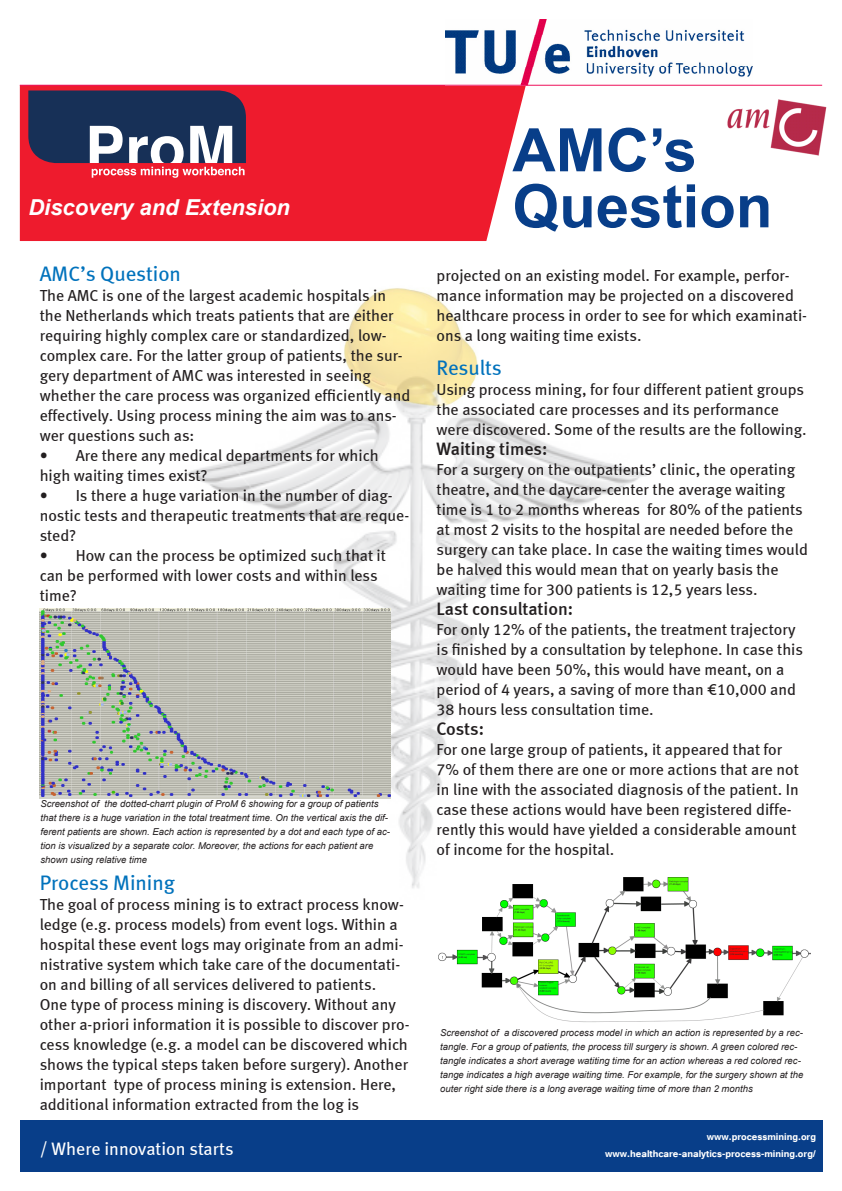
<style>
.page{position:relative;width:842px;height:1191px;background:#fff}
.page>*{position:absolute;margin:0;border:0;box-sizing:border-box;transform-origin:0 0}
.Bovenregel{font:700 60px "Arial";color:#083e89}
.Bovenregel-2{font:italic 700 22px "Arial";color:#fff}
.Kopregel{font:21px "TUE Meta";color:#0072bc}
.Voetnoot{font:500 18px "TUE Meta";color:#231f20}
.Faculteitsnaam{font:18px "TUE Meta";color:#fff}
.Bodytekst{font:16px/20px "TUE Meta";color:#231f20}
.Voetnoot-2{font:16px/20px "TUE Meta";color:#231f20}
.Faculteitsnaam-2{font:700 12px "Tunga";color:#fff}
.Fotobijschrift{font:italic 9.5px/14px "Arial";color:#231f20}
</style>
<div class="page">
<img style="left:187px;top:414px;width:460px;height:474px">
<div style="left:20px;top:86px;width:506px;height:155px;background:#ee1b2d"></div>
<img style="left:446px;top:20px;width:306px;height:65px">
<hr style="left:20px;top:85px;width:802px;height:1px;background:#ee1059">
<div style="left:20px;top:1120px;width:802px;height:51px;background:#083e89"></div>
<img style="left:727px;top:99px;width:100px;height:57px">
<img style="left:40px;top:608px;width:350px;height:191px">
<img style="left:438px;top:876px;width:372px;height:146px">
<img style="left:339px;top:288px;width:144px;height:129px">
<svg style="left:28px;top:90px;width:218px;height:88px;background:#614f6c"></svg>
<p class="Bovenregel-2" style="left:28px;top:192px;width:263px">Discovery and Extension</p>
<p class="Kopregel" style="left:40px;top:261px;width:143px">AMC’s Question</p>
<p class="Bodytekst" style="left:40px;top:285px;width:372px">The AMC is one of the largest academic hospitals in the Netherlands which treats patients that are either requiring highly complex care or standardized, low&shy;complex care. For the latter group of patients, the sur&shy;gery department of AMC was interested in seeing whether the care process was organized efficiently and effectively. Using process mining the aim was to ans&shy;wer questions such as:</p>
<p class="Bodytekst" style="left:40px;top:445px;width:340px">• Are there any medical departments for which high waiting times exist?</p>
<p class="Bodytekst" style="left:40px;top:485px;width:371px">• Is there a huge variation in the number of diag&shy;nostic tests and therapeutic treatments that are reque&shy;sted?</p>
<p class="Bodytekst" style="left:40px;top:545px;width:348px">• How can the process be optimized such that it can be performed with lower costs and within less time?</p>
<p class="Fotobijschrift" style="left:40px;top:797px;width:351px">Screenshot of the dotted-charrt plugin of ProM 6 showing for a group of patients that there is a huge variation in the total treatment time. On the vertical axis the dif&shy;ferent patients are shown. Each action is represented by a dot and each type of ac&shy;tion is visualized by a separate color. Moreover, the actions for each patient are shown using relative time</p>
<p class="Kopregel" style="left:40px;top:870px;width:137px">Process Mining</p>
<p class="Bodytekst" style="left:40px;top:894px;width:366px">The goal of process mining is to extract process know&shy;ledge (e.g. process models) from event logs. Within a hospital these event logs may originate from an admi&shy;nistrative system which take care of the documentati&shy;on and billing of all services delivered to patients.</p>
<p class="Bodytekst" style="left:40px;top:994px;width:371px">One type of process mining is discovery. Without any other a-priori information it is possible to discover pro&shy;cess knowledge (e.g. a model can be discovered which shows the typical steps taken before surgery). Another important type of process mining is extension. Here, additional information extracted from the log is</p>
<p class="Faculteitsnaam" style="left:40px;top:1137px;width:195px">/ Where innovation starts</p>
<p class="Bovenregel" style="left:512px;top:110px;width:186px">AMC’s</p>
<p class="Bovenregel" style="left:512px;top:166px;width:262px">Question</p>
<p class="Bodytekst" style="left:437px;top:265px;width:372px">projected on an existing model. For example, perfor&shy;mance information may be projected on a discovered healthcare process in order to see for which examinati&shy;ons a long waiting time exists.</p>
<p class="Kopregel" style="left:437px;top:355px;width:67px">Results</p>
<p class="Voetnoot-2" style="left:437px;top:379px;width:372px">Using process mining, for four different patient groups the associated care processes and its performance were discovered. Some of the results are the following.</p>
<p class="Voetnoot" style="left:437px;top:438px;width:112px">Waiting times:</p>
<p class="Voetnoot-2" style="left:437px;top:459px;width:373px">For a surgery on the outpatients’ clinic, the operating theatre, and the daycare-center the average waiting time is 1 to 2 months whereas for 80% of the patients at most 2 visits to the hospital are needed before the surgery can take place. In case the waiting times would be halved this would mean that on yearly basis the waiting time for 300 patients is 12,5 years less.</p>
<p class="Voetnoot" style="left:437px;top:598px;width:138px">Last consultation:</p>
<p class="Voetnoot-2" style="left:437px;top:619px;width:368px">For only 12% of the patients, the treatment trajectory is finished by a consultation by telephone. In case this would have been 50%, this would have meant, on a period of 4 years, a saving of more than €10,000 and 38 hours less consultation time.</p>
<p class="Voetnoot" style="left:437px;top:718px;width:49px">Costs:</p>
<p class="Voetnoot-2" style="left:437px;top:739px;width:364px">For one large group of patients, it appeared that for 7% of them there are one or more actions that are not in line with the associated diagnosis of the patient. In case these actions would have been registered diffe&shy;rently this would have yielded a considerable amount of income for the hospital.</p>
<p class="Fotobijschrift" style="left:440px;top:1025px;width:365px">Screenshot of a discovered process model in which an action is represented by a rec&shy;tangle. For a group of patients, the process till surgery is shown. A green colored rec&shy;tangle indicates a short average watiting time for an action whereas a red colored rec&shy;tange indicates a high average waiting time. For example, for the surgery shown at the outer right side there is a long average waiting time of more than 2 months</p>
<p class="Faculteitsnaam-2" style="left:707px;top:1129px;width:111px">www.processmining.org</p>
<p class="Faculteitsnaam-2" style="left:605px;top:1146px;width:212px">www.healthcare-analytics-process-mining.org/</p>
</div>
